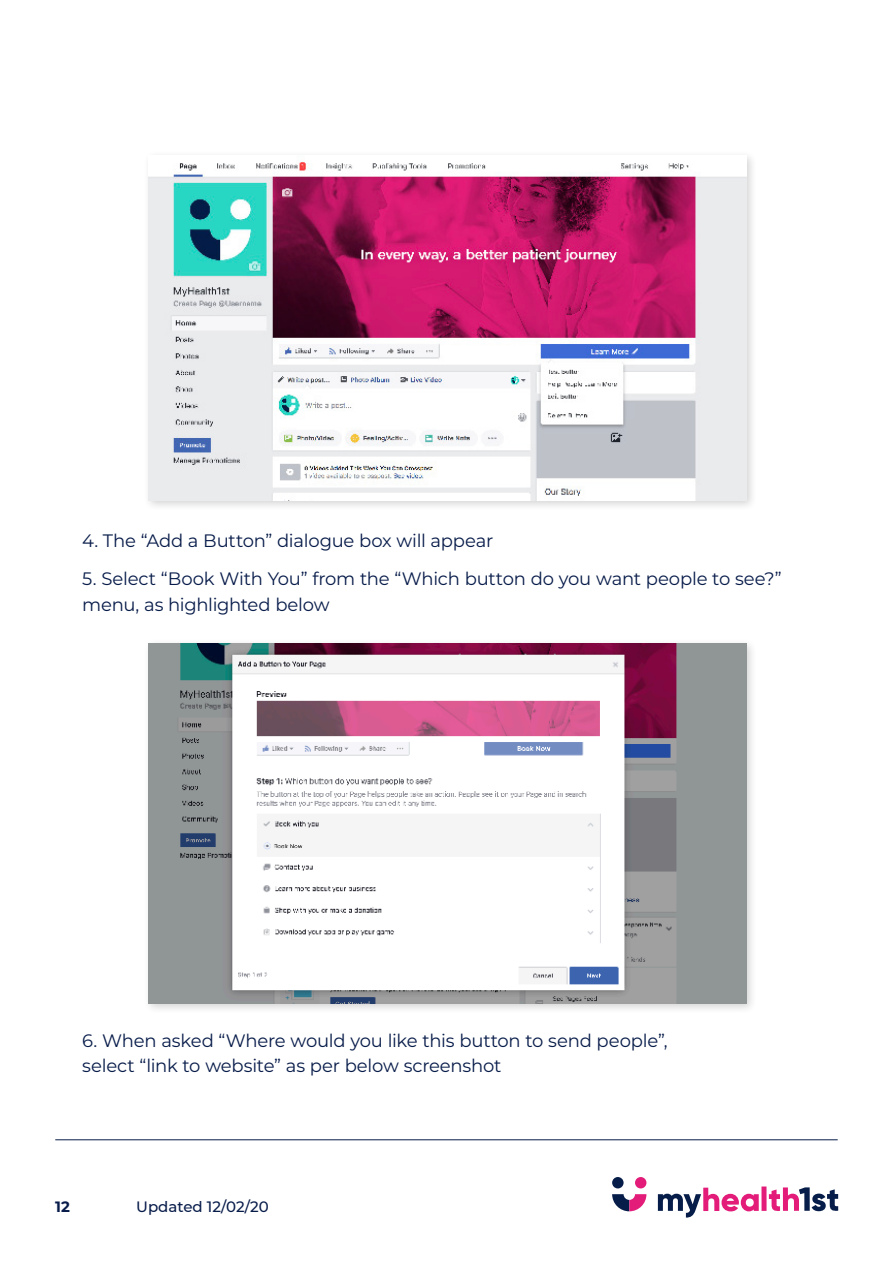
<style>
.page{position:relative;width:893px;height:1263px;background:#fff}
.page>*{position:absolute;margin:0;border:0;box-sizing:border-box;transform-origin:0 0}
.Body{font:18px/25.5px "Montserrat";letter-spacing:-.01em;color:#081c4a}
.t1{font:500 15px "Montserrat";color:#081c4a}
.t2{font:700 15px "Montserrat";color:#081c4a}
</style>
<div class="page">
<svg style="left:658px;top:1188px;width:101px;height:30px"></svg>
<div style="left:761px;top:1186px;width:6px;height:25px;background:#e31c79"></div>
<svg style="left:769px;top:1187px;width:69px;height:24px"></svg>
<div style="left:635px;top:1177px;width:11px;height:11px;background:#e31c79;border-radius:50%"></div>
<div style="left:612px;top:1177px;width:12px;height:11px;background:#071d49;border-radius:50%"></div>
<svg style="left:612px;top:1194px;width:34px;height:17px"></svg>
<hr style="left:55px;top:1139px;width:783px;height:1px;background:#081c4a">
<div style="left:143px;top:150px;width:614px;height:361px;background:#231f20;opacity:.2"></div>
<img style="left:148px;top:155px;width:598px;height:345px">
<div style="left:143px;top:638px;width:614px;height:376px;background:#231f20;opacity:.2"></div>
<img style="left:149px;top:643px;width:597px;height:360px">
<p class="Body" style="left:82px;top:527px;width:412px">4. The “Add a Button” dialogue box will appear</p>
<p class="Body" style="left:82px;top:565px;width:701px">5. Select “Book With You” from the “Which button do you want people to see?” menu, as highlighted below</p>
<p class="Body" style="left:82px;top:1027px;width:587px">6. When asked “Where would you like this button to send people”, select “link to website” as per below screenshot</p>
<p class="t2" style="left:55px;top:1196px;width:16px">12</p>
<p class="t1" style="left:136px;top:1196px;width:134px">Updated 12/02/20</p>
</div>
